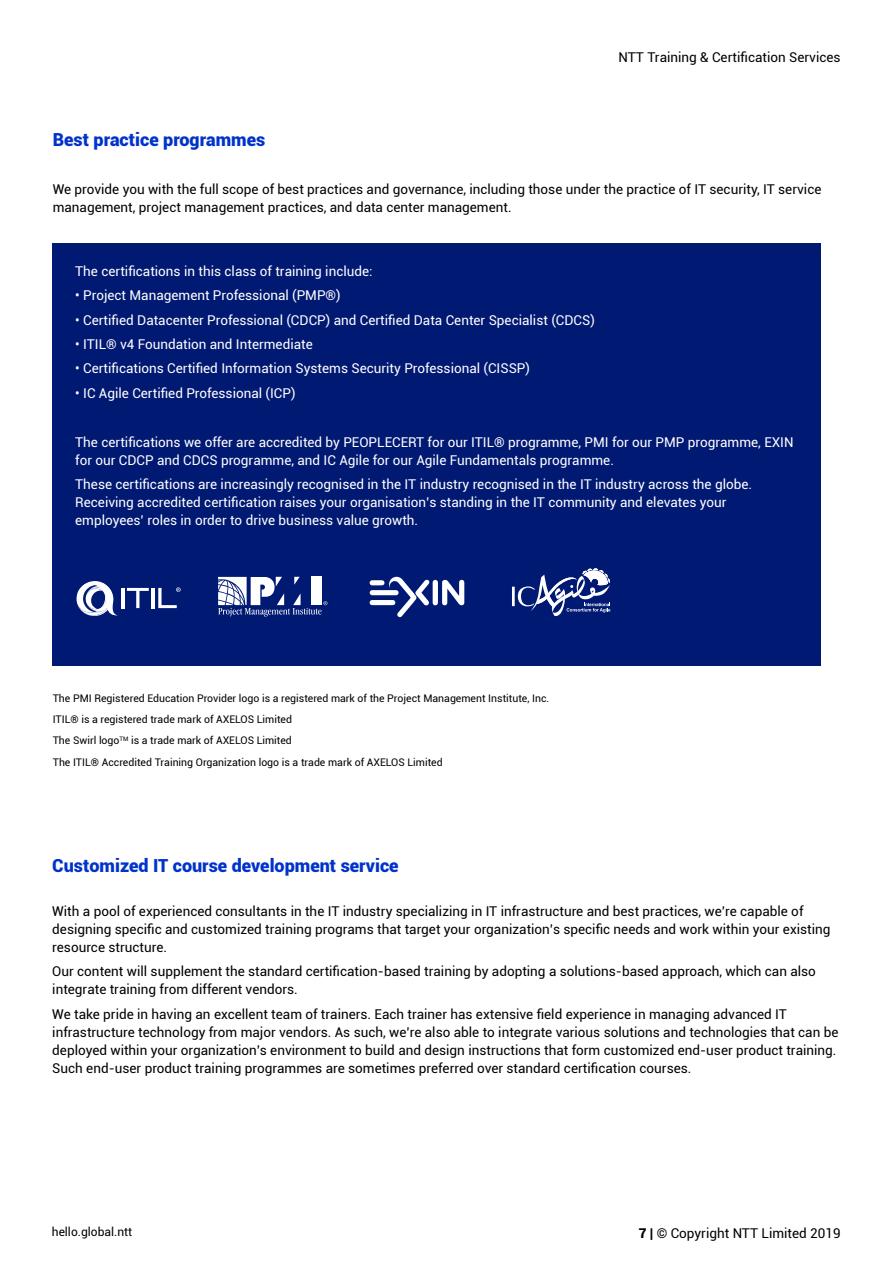
<style>
.page{position:relative;width:893px;height:1263px;background:#fff}
.page>*{position:absolute;margin:0;border:0;box-sizing:border-box;transform-origin:0 0}
.t1{font:900 18px "Roboto";color:#03c}
.t2{font:13.5px/18px "Roboto";color:#000}
.t3{font:13.5px/18px "Roboto";color:#fff}
.t4{font:12px "Roboto";color:#000}
.t5{font:10.5px/21.5px "Roboto";color:#000}
.s1{font-weight:900}
</style>
<div class="page">
<div style="left:52px;top:243px;width:769px;height:422px;background:#001973"></div>
<svg style="left:218px;top:577px;width:109px;height:40px"></svg>
<hr style="left:122px;top:588px;width:3px;height:20px;background:#fff">
<svg style="left:127px;top:588px;width:22px;height:20px"></svg>
<hr style="left:151px;top:588px;width:3px;height:20px;background:#fff">
<svg style="left:158px;top:587px;width:23px;height:21px"></svg>
<svg style="left:76px;top:581px;width:42px;height:35px"></svg>
<svg style="left:512px;top:568px;width:99px;height:48px"></svg>
<div style="left:370px;top:600px;width:25px;height:5px;background:#fff;border-radius:3px"></div>
<div style="left:370px;top:580px;width:14px;height:5px;background:#fff;border-radius:3px"></div>
<div style="left:433px;top:580px;width:5px;height:25px;background:#fff;border-radius:3px"></div>
<svg style="left:442px;top:580px;width:22px;height:25px"></svg>
<svg style="left:389px;top:577px;width:40px;height:40px"></svg>
<div style="left:370px;top:590px;width:29px;height:5px;background:#fff;border-radius:3px"></div>
<p class="t2" style="left:618px;top:48px;width:224px">NTT Training &amp; Certification Services</p>
<h1 class="t1" style="left:53px;top:127px;width:214px">Best practice programmes</h1>
<p class="t2" style="left:53px;top:179px;width:770px">We provide you with the full scope of best practices and governance, including those under the practice of IT security, IT service management, project management practices, and data center management.</p>
<p class="t3" style="left:75px;top:262px;width:299px">The certifications in this class of training include:</p>
<p class="t3" style="left:75px;top:286px;width:267px">• Project Management Professional (PMP®)</p>
<p class="t3" style="left:75px;top:310px;width:521px">• Certified Datacenter Professional (CDCP) and Certified Data Center Specialist (CDCS)</p>
<p class="t3" style="left:75px;top:335px;width:239px">• ITIL® v4 Foundation and Intermediate</p>
<p class="t3" style="left:75px;top:359px;width:456px">• Certifications Certified Information Systems Security Professional (CISSP)</p>
<p class="t3" style="left:75px;top:383px;width:222px">• IC Agile Certified Professional (ICP)</p>
<p class="t3" style="left:75px;top:432px;width:720px">The certifications we offer are accredited by PEOPLECERT for our ITIL® programme, PMI for our PMP programme, EXIN for our CDCP and CDCS programme, and IC Agile for our Agile Fundamentals programme.</p>
<p class="t3" style="left:75px;top:475px;width:678px">These certifications are increasingly recognised in the IT industry recognised in the IT industry across the globe.<br>Receiving accredited certification raises your organisation’s standing in the IT community and elevates your employees’ roles in order to drive business value growth.</p>
<p class="t5" style="left:53px;top:687px;width:498px">The PMI Registered Education Provider logo is a registered mark of the Project Management Institute, Inc.<br>ITIL® is a registered trade mark of AXELOS Limited<br>The Swirl logo<sup>TM</sup> is a trade mark of AXELOS Limited<br>The ITIL® Accredited Training Organization logo is a trade mark of AXELOS Limited</p>
<h1 class="t1" style="left:52px;top:852px;width:348px">Customized IT course development service</h1>
<p class="t2" style="left:52px;top:902px;width:780px">With a pool of experienced consultants in the IT industry specializing in IT infrastructure and best practices, we’re capable of designing specific and customized training programs that target your organization’s specific needs and work within your existing resource structure.</p>
<p class="t2" style="left:52px;top:962px;width:765px">Our content will supplement the standard certification-based training by adopting a solutions-based approach, which can also integrate training from different vendors.</p>
<p class="t2" style="left:52px;top:1004px;width:788px">We take pride in having an excellent team of trainers. Each trainer has extensive field experience in managing advanced IT infrastructure technology from major vendors. As such, we’re also able to integrate various solutions and technologies that can be deployed within your organization’s environment to build and design instructions that form customized end-user product training.<br>Such end-user product training programmes are sometimes preferred over standard certification courses.</p>
<p class="t4" style="left:52px;top:1223px;width:82px">hello.global.ntt</p>
<p class="t2" style="left:639px;top:1223px;width:203px"><span class="s1">7 |</span> © Copyright NTT Limited 2019</p>
</div>
